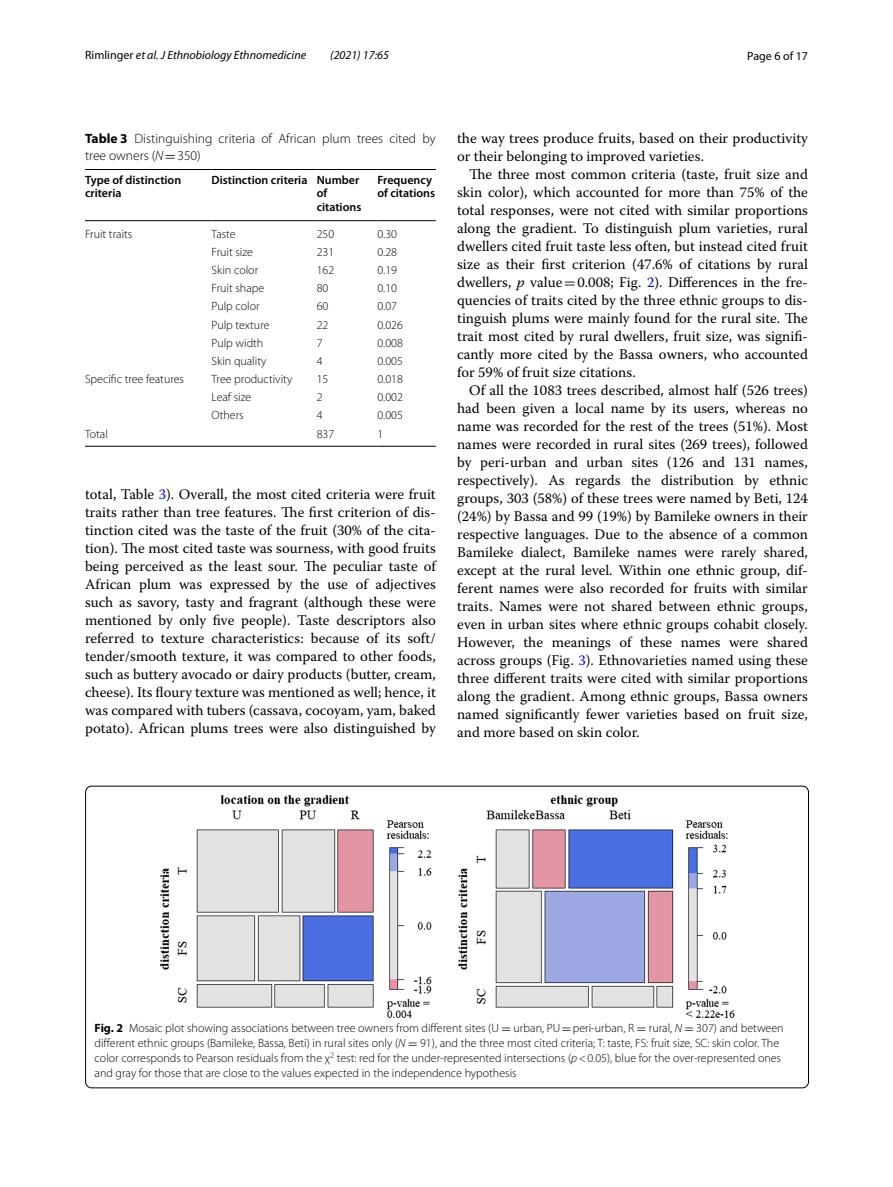
<style>
.page{position:relative;width:893px;height:1187px;background:#fff}
.page>*{position:absolute;margin:0;border:0;box-sizing:border-box;transform-origin:0 0}
.t1{font:14.7px/18px "Warnock Pro";color:#000;text-align:justify}
.t2{font:300 13.5px/16.5px "Myriad Pro";color:#000}
.t3{font:300 12px/15px "Myriad Pro";color:#000}
.t4{font:600 12px/13.5px "Myriad Pro";color:#000}
.t5{font:italic 12px "Myriad Pro";color:#000}
.t6{font:12px "Myriad Pro";color:#000}
.s1{font-style:normal}
.s2{font-weight:700}
.s3{font-style:italic}
.s4{font-family:"MTSY";font-weight:400}
.s5{color:#00f}
.s6{font-family:"MTSY"}
</style>
<div class="page">
<hr style="left:85px;top:169px;width:127px;height:1px;background:#000">
<hr style="left:85px;top:220px;width:127px;height:1px;background:#000">
<hr style="left:212px;top:169px;width:105px;height:1px;background:#000">
<hr style="left:212px;top:220px;width:105px;height:1px;background:#000">
<hr style="left:317px;top:169px;width:60px;height:1px;background:#000">
<hr style="left:317px;top:220px;width:60px;height:1px;background:#000">
<hr style="left:377px;top:169px;width:59px;height:1px;background:#000">
<hr style="left:377px;top:220px;width:59px;height:1px;background:#000">
<hr style="left:85px;top:446px;width:127px;height:1px;background:#000">
<hr style="left:212px;top:446px;width:105px;height:1px;background:#000">
<hr style="left:317px;top:446px;width:60px;height:1px;background:#000">
<hr style="left:377px;top:446px;width:59px;height:1px;background:#000">
<img style="left:160px;top:795px;width:574px;height:222px">
<p class="t5" style="left:85px;top:48px;width:223px"><span class="s1">Rimlinger</span> et al. J Ethnobiology Ethnomedicine</p>
<p class="t5" style="left:330px;top:48px;width:60px">(2021) 17:65</p>
<p class="t6" style="left:747px;top:48px;width:62px">Page 6 of 17</p>
<p class="t2" style="left:85px;top:130px;width:352px"><span class="s2">Table 3</span> Distinguishing criteria of African plum trees cited by tree owners (<span class="s3">N</span><span class="s4">=</span>350)</p>
<p class="t4" style="left:85px;top:173px;width:98px">Type of distinction criteria</p>
<p class="t4" style="left:317px;top:173px;width:46px;text-indent:-105px">Distinction criteria Number of citations</p>
<p class="t4" style="left:377px;top:173px;width:59px">Frequency of citations</p>
<p class="t3" style="left:85px;top:226px;width:49px">Fruit traits</p>
<p class="t3" style="left:212px;top:226px;width:26px">Taste</p>
<p class="t3" style="left:317px;top:226px;width:19px">250</p>
<p class="t3" style="left:377px;top:226px;width:21px">0.30</p>
<p class="t3" style="left:212px;top:245px;width:43px">Fruit size</p>
<p class="t3" style="left:317px;top:245px;width:19px">231</p>
<p class="t3" style="left:377px;top:245px;width:21px">0.28</p>
<p class="t3" style="left:212px;top:263px;width:48px">Skin color</p>
<p class="t3" style="left:317px;top:263px;width:19px">162</p>
<p class="t3" style="left:377px;top:263px;width:21px">0.19</p>
<p class="t3" style="left:212px;top:281px;width:54px">Fruit shape</p>
<p class="t3" style="left:317px;top:281px;width:13px">80</p>
<p class="t3" style="left:377px;top:281px;width:21px">0.10</p>
<p class="t3" style="left:212px;top:299px;width:50px">Pulp color</p>
<p class="t3" style="left:317px;top:299px;width:13px">60</p>
<p class="t3" style="left:377px;top:299px;width:21px">0.07</p>
<p class="t3" style="left:212px;top:317px;width:60px">Pulp texture</p>
<p class="t3" style="left:317px;top:317px;width:13px">22</p>
<p class="t3" style="left:377px;top:317px;width:27px">0.026</p>
<p class="t3" style="left:212px;top:335px;width:53px">Pulp width</p>
<p class="t3" style="left:317px;top:335px;width:7px">7</p>
<p class="t3" style="left:377px;top:335px;width:27px">0.008</p>
<p class="t3" style="left:212px;top:353px;width:56px">Skin quality</p>
<p class="t3" style="left:317px;top:353px;width:7px">4</p>
<p class="t3" style="left:377px;top:353px;width:27px">0.005</p>
<p class="t3" style="left:85px;top:372px;width:101px">Specific tree features</p>
<p class="t3" style="left:212px;top:372px;width:82px">Tree productivity</p>
<p class="t3" style="left:317px;top:372px;width:13px">15</p>
<p class="t3" style="left:377px;top:372px;width:27px">0.018</p>
<p class="t3" style="left:212px;top:390px;width:41px">Leaf size</p>
<p class="t3" style="left:317px;top:390px;width:7px">2</p>
<p class="t3" style="left:377px;top:390px;width:27px">0.002</p>
<p class="t3" style="left:212px;top:408px;width:34px">Others</p>
<p class="t3" style="left:317px;top:408px;width:7px">4</p>
<p class="t3" style="left:377px;top:408px;width:27px">0.005</p>
<p class="t3" style="left:85px;top:426px;width:24px">Total</p>
<p class="t3" style="left:317px;top:426px;width:19px">837</p>
<p class="t3" style="left:377px;top:426px;width:7px">1</p>
<p class="t1" style="left:85px;top:485px;width:352px">total, Table <span class="s5">3</span>). Overall, the most cited criteria were fruit traits rather than tree features. The first criterion of dis&shy;tinction cited was the taste of the fruit (30% of the cita&shy;tion). The most cited taste was sourness, with good fruits being perceived as the least sour. The peculiar taste of African plum was expressed by the use of adjectives such as savory, tasty and fragrant (although these were mentioned by only five people). Taste descriptors also referred to texture characteristics: because of its soft/ tender/smooth texture, it was compared to other foods, such as buttery avocado or dairy products (butter, cream, cheese). Its floury texture was mentioned as well; hence, it was compared with tubers (cassava, cocoyam, yam, baked potato). African plums trees were also distinguished by</p>
<p class="t1" style="left:457px;top:128px;width:352px">the way trees produce fruits, based on their productivity or their belonging to improved varieties.</p>
<p class="t1" style="left:457px;top:164px;width:352px;text-indent:12px">The three most common criteria (taste, fruit size and skin color), which accounted for more than 75% of the total responses, were not cited with similar proportions along the gradient. To distinguish plum varieties, rural dwellers cited fruit taste less often, but instead cited fruit size as their first criterion (47.6% of citations by rural dwellers, <span class="s3">p</span> value<span class="s6">=</span>0.008; Fig. <span class="s5">2</span>). Differences in the fre&shy;quencies of traits cited by the three ethnic groups to dis&shy;tinguish plums were mainly found for the rural site. The trait most cited by rural dwellers, fruit size, was signifi&shy;cantly more cited by the Bassa owners, who accounted for 59% of fruit size citations.</p>
<p class="t1" style="left:457px;top:380px;width:352px;text-indent:12px">Of all the 1083 trees described, almost half (526 trees) had been given a local name by its users, whereas no name was recorded for the rest of the trees (51%). Most names were recorded in rural sites (269 trees), followed by peri-urban and urban sites (126 and 131 names, respectively). As regards the distribution by ethnic groups, 303 (58%) of these trees were named by Beti, 124 (24%) by Bassa and 99 (19%) by Bamileke owners in their respective languages. Due to the absence of a common Bamileke dialect, Bamileke names were rarely shared, except at the rural level. Within one ethnic group, dif&shy;ferent names were also recorded for fruits with similar traits. Names were not shared between ethnic groups, even in urban sites where ethnic groups cohabit closely.<br>However, the meanings of these names were shared across groups (Fig. <span class="s5">3</span>). Ethnovarieties named using these three different traits were cited with similar proportions along the gradient. Among ethnic groups, Bassa owners named significantly fewer varieties based on fruit size, and more based on skin color.</p>
<p class="t3" style="left:95px;top:1020px;width:691px"><span class="s2">Fig. 2</span> Mosaic plot showing associations between tree owners from different sites (U <span class="s4">=</span> urban, PU<span class="s4">=</span>peri-urban, R <span class="s4">=</span> rural, <span class="s3">N</span> <span class="s4">=</span> 307) and between different ethnic groups (Bamileke, Bassa, Beti) in rural sites only (<span class="s3">N</span> <span class="s4">=</span> 91), and the three most cited criteria; T: taste, FS: fruit size, SC: skin color. The color corresponds to Pearson residuals from the χ<sup>2</sup> test: red for the under-represented intersections (<span class="s3">p</span>&lt;0.05), blue for the over-represented ones and gray for those that are close to the values expected in the independence hypothesis</p>
</div>
